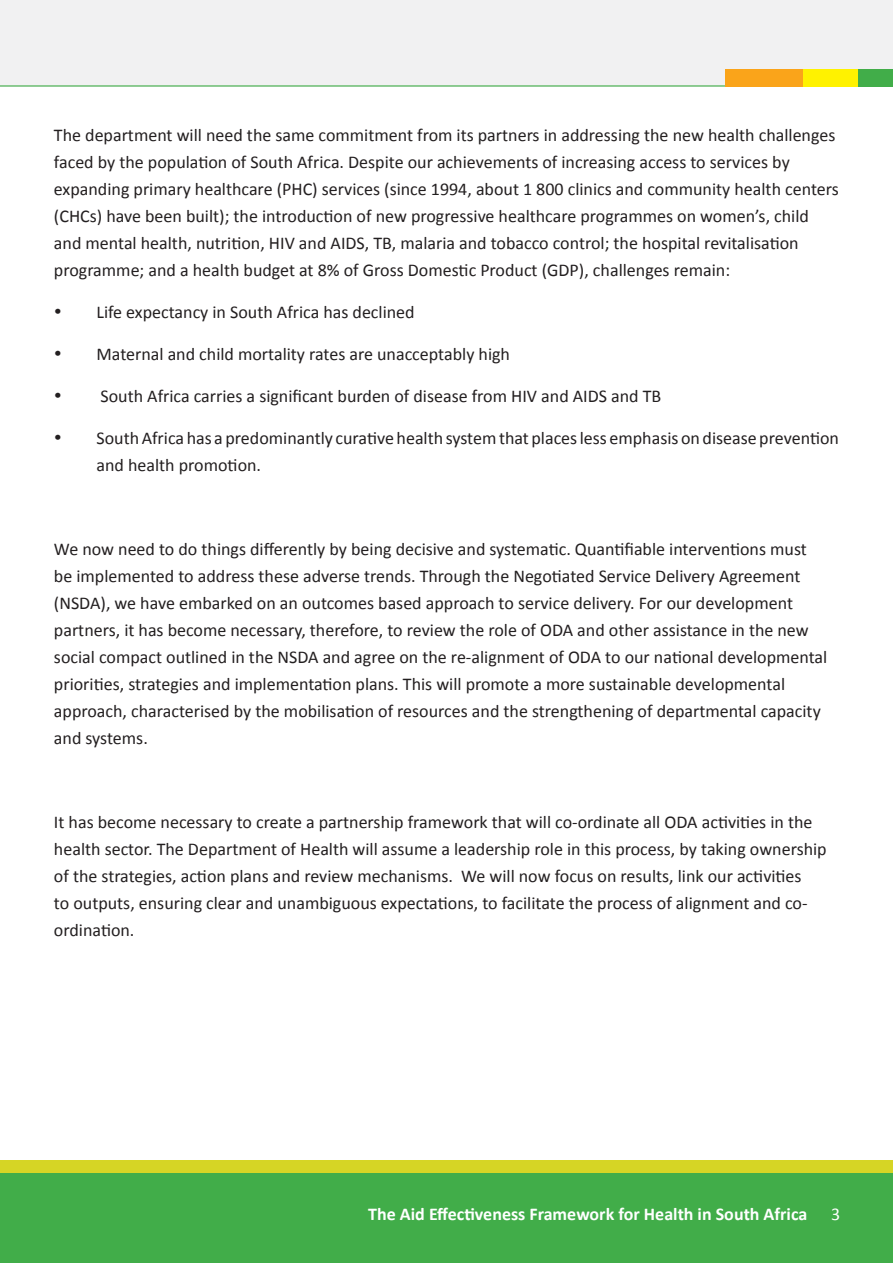
<style>
.page{position:relative;width:893px;height:1263px;background:#fff}
.page>*{position:absolute;margin:0;border:0;box-sizing:border-box;transform-origin:0 0}
.t1{font:18px/27px "Calibri";color:#231f20}
.t2{font:700 18px "Calibri";color:#fff}
.t3{font:18px "Calibri";color:#fff}
</style>
<div class="page">
<div style="left:0;top:1161px;width:893px;height:102px;background:#d6d525"></div>
<div style="left:0;top:1174px;width:893px;height:89px;background:#41ad49"></div>
<div style="left:0;top:0;width:893px;height:87px;background:#f1f1f2"></div>
<hr style="left:0;top:85px;width:756px;height:2px;background:#41ad49">
<div style="left:858px;top:69px;width:35px;height:18px;background:#41ad49"></div>
<div style="left:803px;top:69px;width:55px;height:18px;background:#fff200"></div>
<div style="left:725px;top:69px;width:78px;height:18px;background:#faa41a"></div>
<p class="t1" style="left:54px;top:121px;width:786px">The department will need the same commitment from its partners in addressing the new health challenges faced by the population of South Africa. Despite our achievements of increasing access to services by expanding primary healthcare (PHC) services (since 1994, about 1 800 clinics and community health centers (CHCs) have been built); the introduction of new progressive healthcare programmes on women’s, child and mental health, nutrition, HIV and AIDS, TB, malaria and tobacco control; the hospital revitalisation programme; and a health budget at 8% of Gross Domestic Product (GDP), challenges remain:</p>
<p class="t1" style="left:54px;top:298px;width:362px">• Life expectancy in South Africa has declined</p>
<p class="t1" style="left:54px;top:340px;width:458px">• Maternal and child mortality rates are unacceptably high</p>
<p class="t1" style="left:54px;top:382px;width:609px">• South Africa carries a significant burden of disease from HIV and AIDS and TB</p>
<p class="t1" style="left:96px;top:424px;width:744px;text-indent:-43px">• South Africa has a predominantly curative health system that places less emphasis on disease prevention and health promotion.</p>
<p class="t1" style="left:54px;top:535px;width:775px">We now need to do things differently by being decisive and systematic. Quantifiable interventions must be implemented to address these adverse trends. Through the Negotiated Service Delivery Agreement (NSDA), we have embarked on an outcomes based approach to service delivery. For our development partners, it has become necessary, therefore, to review the role of ODA and other assistance in the new social compact outlined in the NSDA and agree on the re-alignment of ODA to our national developmental priorities, strategies and implementation plans. This will promote a more sustainable developmental approach, characterised by the mobilisation of resources and the strengthening of departmental capacity and systems.</p>
<p class="t1" style="left:54px;top:808px;width:774px">It has become necessary to create a partnership framework that will co-ordinate all ODA activities in the health sector. The Department of Health will assume a leadership role in this process, by taking ownership of the strategies, action plans and review mechanisms. We will now focus on results, link our activities<br>to outputs, ensuring clear and unambiguous expectations, to facilitate the process of alignment and co&shy;ordination.</p>
<p class="t2" style="left:368px;top:1203px;width:441px">The Aid Effectiveness Framework for Health in South Africa</p>
<p class="t3" style="left:831px;top:1203px;width:11px">3</p>
</div>
